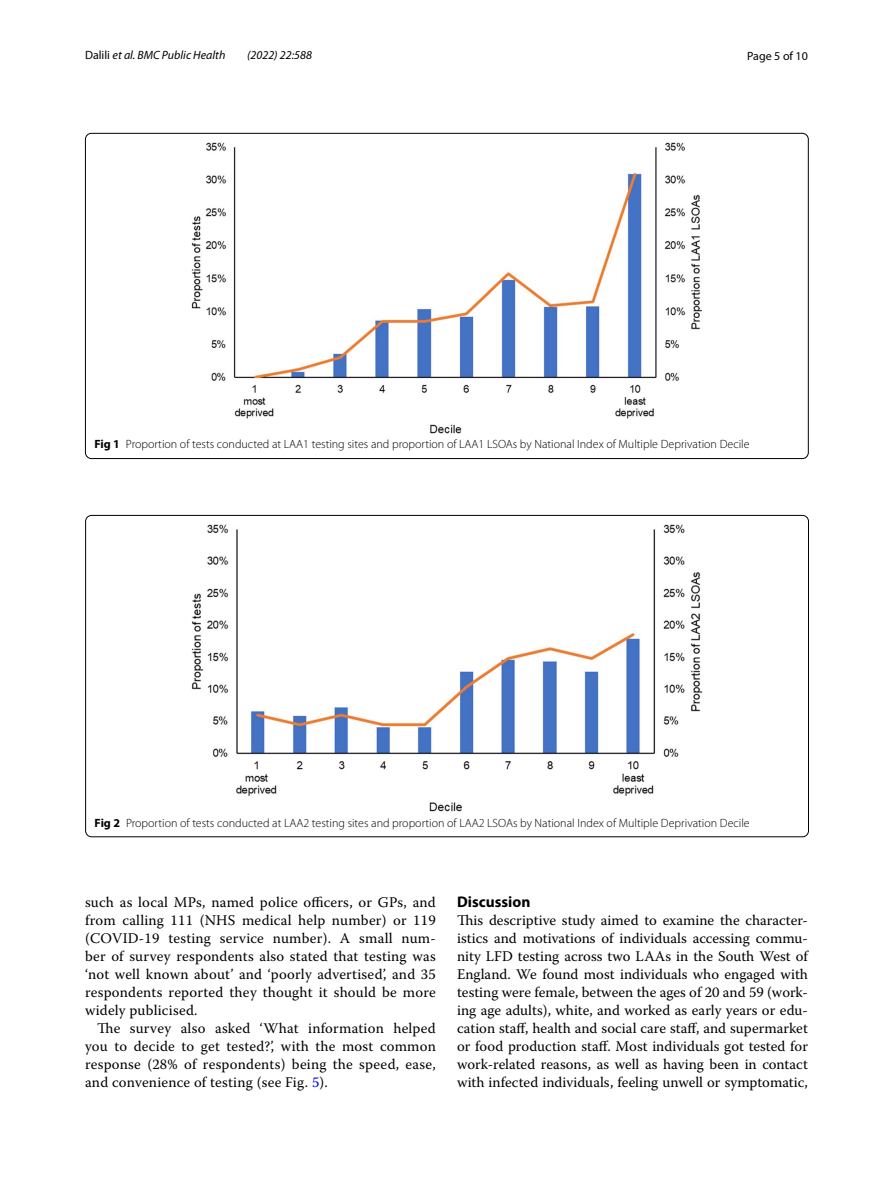
<style>
.page{position:relative;width:893px;height:1187px;background:#fff}
.page>*{position:absolute;margin:0;border:0;box-sizing:border-box;transform-origin:0 0}
.t1{font:700 15.45px "Myriad Pro";color:#000}
.t2{font:14.7px/18px "Warnock Pro";letter-spacing:.015em;color:#000;text-align:justify}
.t3{font:300 12px "Myriad Pro";color:#000}
.t4{font:italic 12px "Myriad Pro";color:#000}
.t5{font:12px "Myriad Pro";color:#000}
.s1{font-style:normal}
.s2{font-weight:700}
.s3{color:#00f}
</style>
<div class="page">
<img style="left:192px;top:142px;width:510px;height:291px">
<img style="left:192px;top:524px;width:510px;height:287px">
<p class="t4" style="left:85px;top:48px;width:142px"><span class="s1">Dalili</span> et al. BMC Public Health</p>
<p class="t4" style="left:247px;top:48px;width:66px">(2022) 22:588</p>
<p class="t5" style="left:747px;top:48px;width:62px">Page 5 of 10</p>
<p class="t3" style="left:94px;top:438px;width:657px"><span class="s2">Fig 1</span> Proportion of tests conducted at LAA1 testing sites and proportion of LAA1 LSOAs by National Index of Multiple Deprivation Decile</p>
<p class="t3" style="left:95px;top:816px;width:657px"><span class="s2">Fig 2</span> Proportion of tests conducted at LAA2 testing sites and proportion of LAA2 LSOAs by National Index of Multiple Deprivation Decile</p>
<p class="t2" style="left:85px;top:892px;width:352px">such as local MPs, named police officers, or GPs, and from calling 111 (NHS medical help number) or 119 (COVID-19 testing service number). A small num&shy;ber of survey respondents also stated that testing was ‘not well known about’ and ‘poorly advertised’, and 35 respondents reported they thought it should be more widely publicised.</p>
<p class="t2" style="left:85px;top:1018px;width:352px;text-indent:12px">The survey also asked ‘What information helped you to decide to get tested?’, with the most common response (28% of respondents) being the speed, ease, and convenience of testing (see Fig. <span class="s3">5</span>).</p>
<p class="t1" style="left:457px;top:891px;width:75px">Discussion</p>
<p class="t2" style="left:457px;top:911px;width:352px">This descriptive study aimed to examine the character&shy;istics and motivations of individuals accessing commu&shy;nity LFD testing across two LAAs in the South West of England. We found most individuals who engaged with testing were female, between the ages of 20 and 59 (work&shy;ing age adults), white, and worked as early years or edu&shy;cation staff, health and social care staff, and supermarket or food production staff. Most individuals got tested for work-related reasons, as well as having been in contact with infected individuals, feeling unwell or symptomatic,</p>
</div>
